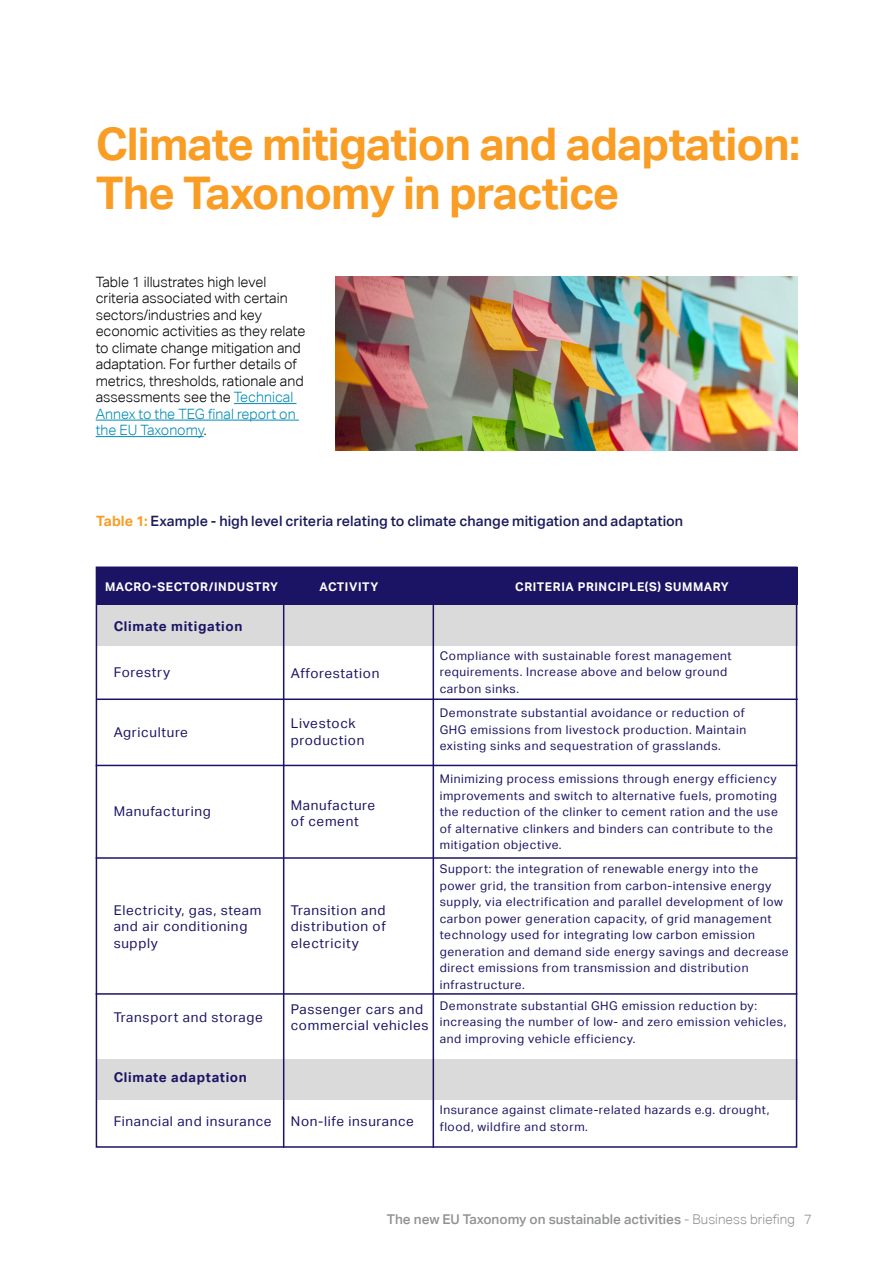
<style>
.page{position:relative;width:893px;height:1263px;background:#fff}
.page>*{position:absolute;margin:0;border:0;box-sizing:border-box;transform-origin:0 0}
.t1{font:700 45px/49.5px "Aktiv Grotesk";letter-spacing:-.02em;color:#f99d25}
.t2{font:300 14.25px/16.5px "Aktiv Grotesk";color:#000}
.t3{font:500 14.25px "Aktiv Grotesk";letter-spacing:.005em;color:#1b1a5b}
.t4{font:13.5px/16.5px "Aktiv Grotesk";letter-spacing:.05em;color:#1b1464}
.t5{font:500 13.5px "Aktiv Grotesk";color:#8f9193}
.t6{font:700 13.5px "Aktiv Grotesk";letter-spacing:.05em;color:#1b1464}
.t7{font:12px/16.5px "Aktiv Grotesk";letter-spacing:.05em;color:#1b1464}
.t8{font:700 12px "Aktiv Grotesk";letter-spacing:.05em;color:#fff}
.s1{color:#018bb5}
.s2{font-weight:700;color:#f99d25}
.s3{font-weight:300}
</style>
<div class="page">
<hr style="left:234px;top:403px;width:62px;height:1px;background:#018bb5">
<hr style="left:96px;top:420px;width:203px;height:1px;background:#018bb5">
<hr style="left:96px;top:436px;width:108px;height:1px;background:#018bb5">
<div style="left:96px;top:567px;width:701px;height:38px;background:#1b1464"></div>
<div style="left:96px;top:605px;width:701px;height:41px;background:#dadada"></div>
<div style="left:96px;top:1059px;width:701px;height:41px;background:#dadada"></div>
<hr style="left:96px;top:698px;width:702px;height:2px;background:#1b1464">
<hr style="left:96px;top:765px;width:701px;height:1px;background:#1b1464">
<hr style="left:96px;top:857px;width:701px;height:2px;background:#1b1464">
<hr style="left:96px;top:993px;width:701px;height:2px;background:#1b1464">
<hr style="left:283px;top:568px;width:1px;height:580px;background:#1b1464">
<hr style="left:433px;top:568px;width:1px;height:580px;background:#1b1464">
<img style="left:336px;top:276px;width:461px;height:175px">
<h1 class="t1" style="left:96px;top:119px;width:706px">Climate mitigation and adaptation:<br>The Taxonomy in practice</h1>
<p class="t2" style="left:96px;top:273px;width:211px">Table 1 illustrates high level criteria associated with certain sectors/industries and key economic activities as they relate to climate change mitigation and adaptation. For further details of metrics, thresholds, rationale and assessments see the <span class="s1">Technical<br>Annex to the TEG final report on the EU Taxonomy</span>.</p>
<p class="t3" style="left:96px;top:512px;width:589px"><span class="s2">Table 1:</span> Example - high level criteria relating to climate change mitigation and adaptation</p>
<p class="t8" style="left:105px;top:579px;width:175px">MACRO-SECTOR/INDUSTRY</p>
<p class="t6" style="left:114px;top:618px;width:130px">Climate mitigation</p>
<p class="t8" style="left:320px;top:579px;width:60px">ACTIVITY</p>
<p class="t8" style="left:515px;top:580px;width:215px">CRITERIA PRINCIPLE(S) SUMMARY</p>
<p class="t4" style="left:114px;top:664px;width:58px">Forestry</p>
<p class="t4" style="left:291px;top:665px;width:90px">Afforestation</p>
<p class="t4" style="left:114px;top:724px;width:76px">Agriculture</p>
<p class="t4" style="left:291px;top:715px;width:75px">Livestock production</p>
<p class="t4" style="left:114px;top:803px;width:99px">Manufacturing</p>
<p class="t4" style="left:291px;top:797px;width:86px">Manufacture of cement</p>
<p class="t4" style="left:114px;top:902px;width:149px">Electricity, gas, steam and air conditioning supply</p>
<p class="t4" style="left:291px;top:902px;width:97px;text-align:justify">Transition and distribution of electricity</p>
<p class="t4" style="left:114px;top:1009px;width:151px">Transport and storage</p>
<p class="t4" style="left:291px;top:1001px;width:139px">Passenger cars and commercial vehicles</p>
<p class="t6" style="left:114px;top:1070px;width:135px">Climate adaptation</p>
<p class="t4" style="left:114px;top:1113px;width:159px">Financial and insurance</p>
<p class="t4" style="left:291px;top:1113px;width:125px">Non-life insurance</p>
<p class="t7" style="left:440px;top:647px;width:294px">Compliance with sustainable forest management requirements. Increase above and below ground carbon sinks.</p>
<p class="t7" style="left:440px;top:705px;width:308px;text-align:justify">Demonstrate substantial avoidance or reduction of GHG emissions from livestock production. Maintain existing sinks and sequestration of grasslands.</p>
<p class="t7" style="left:440px;top:771px;width:340px">Minimizing process emissions through energy efficiency improvements and switch to alternative fuels, promoting the reduction of the clinker to cement ration and the use of alternative clinkers and binders can contribute to the mitigation objective.</p>
<p class="t7" style="left:440px;top:861px;width:351px">Support: the integration of renewable energy into the power grid, the transition from carbon-intensive energy supply, via electrification and parallel development of low carbon power generation capacity, of grid management technology used for integrating low carbon emission generation and demand side energy savings and decrease direct emissions from transmission and distribution infrastructure.</p>
<p class="t7" style="left:440px;top:997px;width:348px">Demonstrate substantial GHG emission reduction by: increasing the number of low- and zero emission vehicles, and improving vehicle efficiency.</p>
<p class="t7" style="left:440px;top:1102px;width:331px">Insurance against climate-related hazards e.g. drought, flood, wildfire and storm.</p>
<p class="t5" style="left:387px;top:1210px;width:427px">The new EU Taxonomy on sustainable activities <span class="s3">- Business briefing 7</span></p>
</div>
